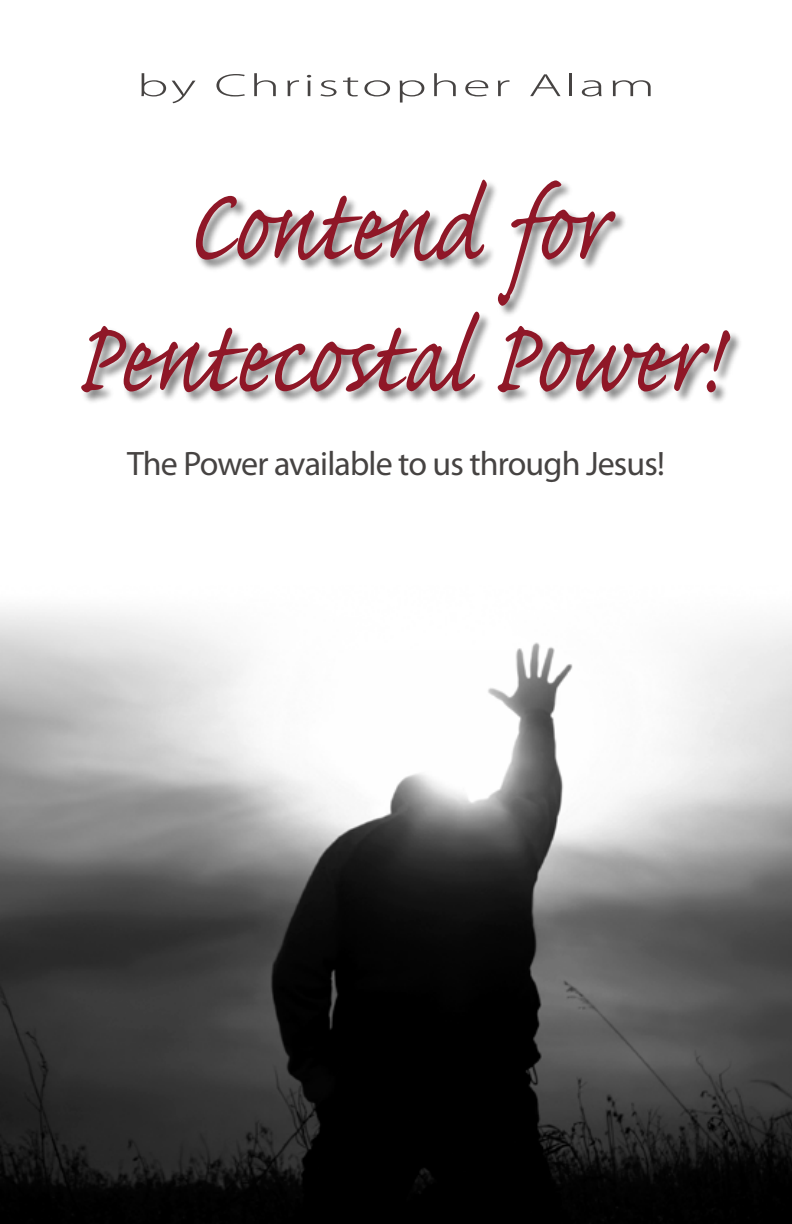
<style>
.page{position:relative;width:792px;height:1224px;background:#fff}
.page>*{position:absolute;margin:0;border:0;box-sizing:border-box;transform-origin:0 0}
.t1{font:132px/132px "Caflisch Script Pro";letter-spacing:-.01em;color:#8f1727;text-align:center;scale:.88 1}
.t2{font:34px "Myriad Pro";letter-spacing:-.025em;color:#464342}
.t3{font:300 32.2px "Myriad Pro";letter-spacing:.05em;color:#464342;scale:1.76 1}
</style>
<div class="page">
<img style="left:0;top:609px;width:792px;height:615px">
<div style="left:81px;top:179px;width:663px;height:226px;background:#000;opacity:.5"></div>
<p class="t3" style="left:137px;top:66px;width:296px">by Christopher Alam</p>
<h1 class="t1" style="left:73px;top:174px;width:735px">Contend for<br>Pentecostal Power!</h1>
<p class="t2" style="left:127px;top:443px;width:539px">The Power available to us through Jesus!</p>
</div>
